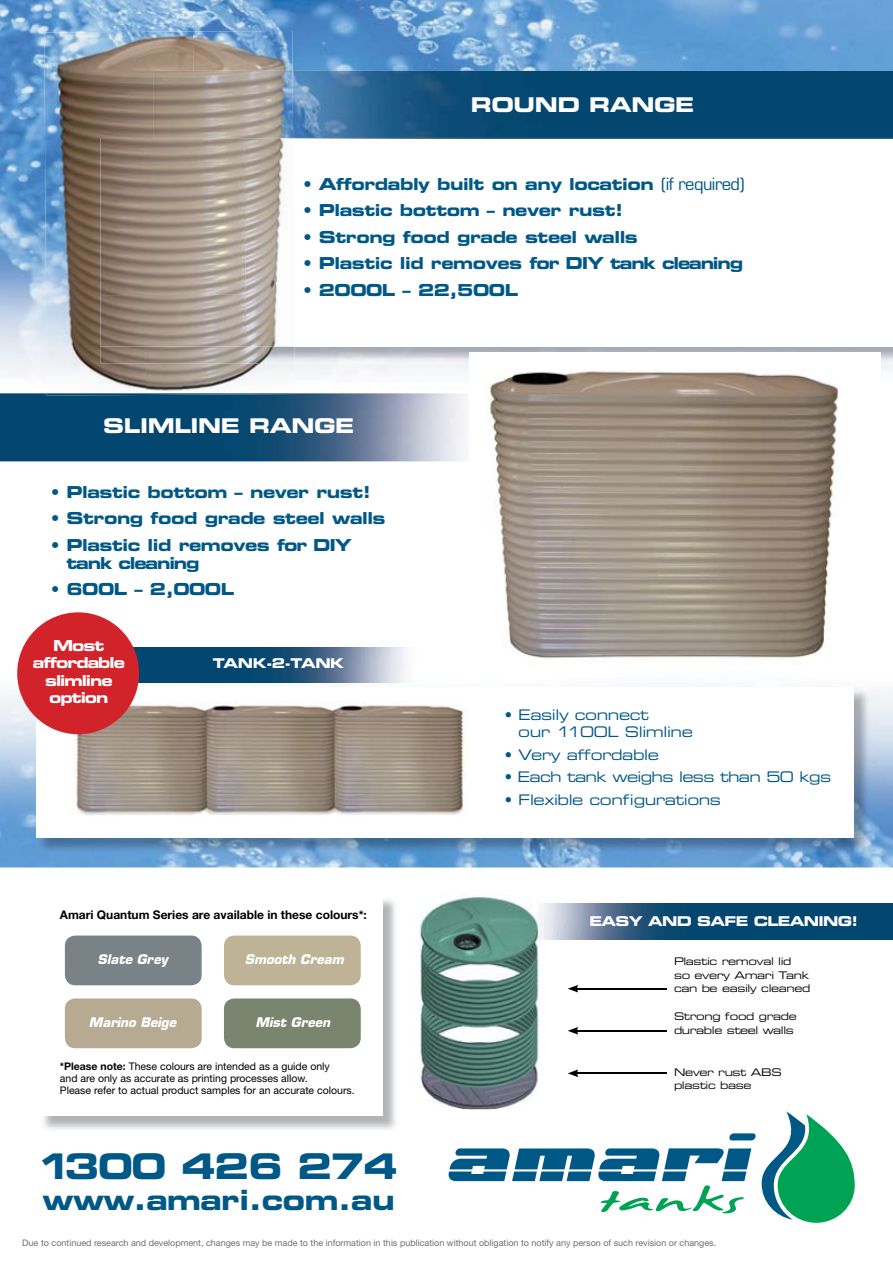
<style>
.page{position:relative;width:893px;height:1263px;background:#fff}
.page>*{position:absolute;margin:0;border:0;box-sizing:border-box;transform-origin:0 0}
.t1{font:35.25px "Eurostile Bold Extended Two";letter-spacing:-.04em;color:#005887}
.t2{font:27.9px "Eurostile Bold Extended Two";letter-spacing:-.02em;color:#005887}
.t3{font:20.25px "Eurostile Bold Extended Two";letter-spacing:-.02em;color:#fff}
.t4{font:16.5px "Eurostile Bold Extended Two";letter-spacing:-.03em;color:#005887}
.t5{font:16.5px/18px "Eurostile Bold Extended Two";letter-spacing:-.05em;color:#005887}
.t6{font:15.15px/17.4px "Eurostile Bold Extended Two";letter-spacing:-.07em;color:#fff;text-align:center}
.t7{font:14.55px/17.9px "Eurostile Extended Two";letter-spacing:-.03em;color:#005887}
.t8{font:14.55px "Eurostile Extended Two";letter-spacing:-.05em;color:#005887}
.t9{font:13.5px "Eurostile Bold Extended Two";letter-spacing:-.05em;color:#fff}
.t10{font:13.5px "Eurostile Bold Extended Two";letter-spacing:-.03em;color:#fff}
.t11{font:italic 700 12.9px "Eurostile";color:#fff}
.t12{font:700 12px "Helvetica Neue";color:#000}
.t13{font:10.5px/12px "Helvetica Neue";color:#000}
.t14{font:10.5px/13.5px "Eurostile Extended Two";letter-spacing:-.035em;color:#000}
.t15{font:9px "Helvetica Neue";color:#6d6f71}
.s1{font-family:"Eurostile"}
.s2{font-weight:700}
</style>
<div class="page">
<img style="left:419px;top:895px;width:124px;height:214px">
<img style="left:0;top:681px;width:893px;height:186px">
<img style="left:0;top:0;width:893px;height:377px">
<svg style="left:762px;top:1111px;width:93px;height:112px"></svg>
<svg style="left:449px;top:1133px;width:307px;height:80px"></svg>
<img style="left:149px;top:347px;width:744px;height:16px">
<div style="left:101px;top:138px;width:792px;height:209px;background:#fff"></div>
<img style="left:36px;top:687px;width:835px;height:168px">
<div style="left:36px;top:687px;width:818px;height:151px;background:#fff"></div>
<img style="left:194px;top:71px;width:699px;height:68px">
<img style="left:0;top:393px;width:466px;height:68px">
<img style="left:47px;top:393px;width:248px;height:3px">
<img style="left:44px;top:32px;width:150px;height:155px">
<img style="left:193px;top:31px;width:100px;height:40px">
<img style="left:45px;top:187px;width:101px;height:205px">
<img style="left:146px;top:363px;width:149px;height:28px">
<img style="left:101px;top:347px;width:48px;height:16px">
<img style="left:101px;top:138px;width:143px;height:209px">
<img style="left:244px;top:139px;width:50px;height:208px">
<img style="left:153px;top:138px;width:140px;height:1px">
<img style="left:44px;top:900px;width:352px;height:229px">
<img style="left:394px;top:900px;width:2px;height:219px">
<div style="left:40px;top:895px;width:343px;height:221px;background:#fff"></div>
<img style="left:470px;top:353px;width:411px;height:306px">
<img style="left:133px;top:647px;width:336px;height:35px">
<img style="left:539px;top:904px;width:354px;height:35px">
<hr style="left:576px;top:1072px;width:90px;height:2px;background:#000">
<svg style="left:568px;top:1069px;width:10px;height:8px"></svg>
<hr style="left:576px;top:1030px;width:90px;height:1px;background:#000">
<svg style="left:568px;top:1027px;width:10px;height:8px"></svg>
<hr style="left:576px;top:988px;width:90px;height:1px;background:#000">
<svg style="left:568px;top:985px;width:10px;height:7px"></svg>
<img style="left:73px;top:702px;width:393px;height:114px">
<div style="left:17px;top:612px;width:122px;height:122px;background:#d2232a;border-radius:50%"></div>
<div style="left:65px;top:935px;width:137px;height:50px;background:#798387;border-radius:10px"></div>
<div style="left:224px;top:935px;width:137px;height:50px;background:#bfb397;border-radius:10px"></div>
<div style="left:65px;top:998px;width:137px;height:50px;background:#b7aa93;border-radius:10px"></div>
<div style="left:224px;top:998px;width:137px;height:50px;background:#79856e;border-radius:10px"></div>
<p class="t3" style="left:471px;top:91px;width:225px">ROUND RANGE</p>
<p class="t4" style="left:303px;top:172px;width:443px">• Affordably built on any location <span class="s1">(if required)</span></p>
<p class="t4" style="left:303px;top:199px;width:322px">• Plastic bottom – never rust!</p>
<p class="t4" style="left:303px;top:225px;width:336px">• Strong food grade steel walls</p>
<p class="t5" style="left:303px;top:254px;width:441px">• Plastic lid removes for DIY tank cleaning</p>
<p class="t4" style="left:303px;top:278px;width:216px">• 2000L – 22,500L</p>
<p class="t3" style="left:103px;top:411px;width:252px">SLIMLINE RANGE</p>
<p class="t4" style="left:51px;top:480px;width:322px">• Plastic bottom – never rust!</p>
<p class="t4" style="left:51px;top:506px;width:336px">• Strong food grade steel walls</p>
<p class="t5" style="left:66px;top:535px;width:287px;text-indent:-15px">• Plastic lid removes for DIY tank cleaning</p>
<p class="t4" style="left:51px;top:578px;width:185px">• 600L – 2,000L</p>
<p class="t6" style="left:33px;top:636px;width:94px">Most affordable slimline option</p>
<p class="t10" style="left:213px;top:654px;width:133px">TANK-2-TANK</p>
<p class="t12" style="left:60px;top:907px;width:309px">Amari Quantum Series are available in these colours*:</p>
<p class="t11" style="left:98px;top:951px;width:72px">Slate Grey</p>
<p class="t11" style="left:245px;top:951px;width:101px">Smooth Cream</p>
<p class="t11" style="left:89px;top:1014px;width:89px">Marino Beige</p>
<p class="t11" style="left:256px;top:1014px;width:76px">Mist Green</p>
<p class="t13" style="left:60px;top:1060px;width:296px"><span class="s2">*Please note:</span> These colours are intended as a guide only<br>and are only as accurate as printing processes allow.<br>Please refer to actual product samples for an accurate colours.</p>
<p class="t7" style="left:518px;top:705px;width:176px;text-indent:-13px">• Easily connect<br>our 1100L Slimline</p>
<p class="t7" style="left:505px;top:745px;width:156px">• Very affordable</p>
<p class="t8" style="left:505px;top:767px;width:328px">• Each tank weighs less than 50 kgs</p>
<p class="t7" style="left:505px;top:790px;width:218px">• Flexible configurations</p>
<p class="t9" style="left:590px;top:911px;width:270px">EASY AND SAFE CLEANING!</p>
<p class="t14" style="left:674px;top:954px;width:138px">Plastic removal lid so every Amari Tank can be easily cleaned</p>
<p class="t14" style="left:674px;top:1010px;width:124px">Strong food grade durable steel walls</p>
<p class="t14" style="left:674px;top:1065px;width:109px">Never rust ABS plastic base</p>
<h1 class="t1" style="left:36px;top:1142px;width:363px">1300 426 274</h1>
<h2 class="t2" style="left:43px;top:1180px;width:354px">www.amari.com.au</h2>
<p class="t15" style="left:22px;top:1237px;width:695px">Due to continued research and development, changes may be made to the information in this publication without obligation to notify any person of such revision or changes.</p>
</div>
